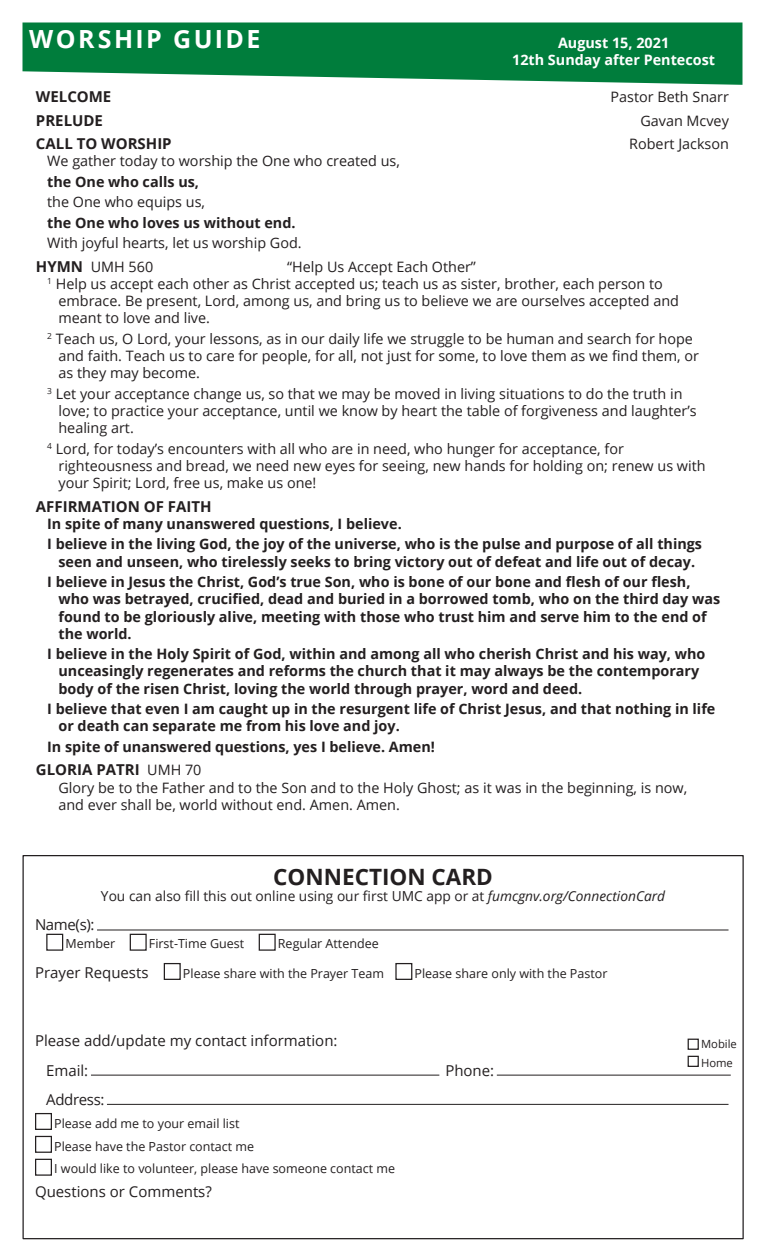
<style>
.page{position:relative;width:765px;height:1260px;background:#fff}
.page>*{position:absolute;margin:0;border:0;box-sizing:border-box;transform-origin:0 0}
.t1{font:700 25px "Open Sans";letter-spacing:.095em;color:#fff}
.t2{font:700 22.5px "Open Sans";color:#231f20}
.t3{font:15px "Open Sans";color:#231f20}
.t4{font:700 15px "Open Sans";color:#231f20}
.t5{font:15px "Open Sans";letter-spacing:-.025em;color:#231f20}
.Litany_Block{font:14.38px/17.2px "Open Sans";color:#231f20}
.Litany_Block-2{font:700 14.38px/17.2px "Open Sans";color:#231f20}
.Litany_Block-3{font:700 14.38px/17.2px "Open Sans";color:#fff;text-align:center}
.t6{font:13.75px "Open Sans";color:#231f20}
.t7{font:12.5px "Open Sans";color:#231f20}
.t8{font:11.25px "Open Sans";color:#231f20}
.s1{font-weight:700;font-size:15px}
.s2{font-weight:400;font-size:14.38px}
.s3{font-style:italic}
</style>
<div class="page">
<svg style="left:22px;top:22px;width:720px;height:63px;background:#1e8c53"></svg>
<hr style="left:97px;top:930px;width:632px;height:1px;background:#231f20">
<div style="left:46px;top:934px;width:17px;height:17px;border:1px solid #231f20"></div>
<div style="left:130px;top:934px;width:17px;height:17px;border:1px solid #231f20"></div>
<div style="left:259px;top:934px;width:17px;height:17px;border:1px solid #231f20"></div>
<div style="left:164px;top:963px;width:17px;height:17px;border:1px solid #231f20"></div>
<div style="left:395px;top:963px;width:17px;height:17px;border:1px solid #231f20"></div>
<hr style="left:91px;top:1075px;width:348px;height:1px;background:#231f20">
<hr style="left:497px;top:1075px;width:234px;height:1px;background:#231f20">
<hr style="left:107px;top:1104px;width:622px;height:1px;background:#231f20">
<div style="left:35px;top:1113px;width:17px;height:17px;border:1px solid #231f20"></div>
<div style="left:35px;top:1136px;width:17px;height:17px;border:1px solid #231f20"></div>
<div style="left:35px;top:1159px;width:17px;height:17px;border:1px solid #231f20"></div>
<div style="left:688px;top:1039px;width:11px;height:11px;border:1px solid #231f20"></div>
<div style="left:688px;top:1056px;width:11px;height:11px;border:1px solid #231f20"></div>
<p class="t1" style="left:29px;top:22px;width:233px">WORSHIP GUIDE</p>
<p class="Litany_Block-3" style="left:512px;top:34px;width:204px">August 15, 2021<br>12th Sunday after Pentecost</p>
<p class="t4" style="left:36px;top:86px;width:77px">WELCOME</p>
<p class="Litany_Block" style="left:611px;top:88px;width:120px">Pastor Beth Snarr</p>
<p class="t4" style="left:36px;top:110px;width:69px">PRELUDE</p>
<p class="Litany_Block" style="left:640px;top:111px;width:90px">Gavan Mcvey</p>
<p class="t4" style="left:36px;top:133px;width:137px">CALL TO WORSHIP</p>
<p class="Litany_Block" style="left:629px;top:135px;width:101px">Robert Jackson</p>
<p class="Litany_Block" style="left:47px;top:152px;width:354px">We gather today to worship the One who created us,</p>
<p class="Litany_Block-2" style="left:47px;top:173px;width:153px">the One who calls us,</p>
<p class="Litany_Block" style="left:47px;top:193px;width:159px">the One who equips us,</p>
<p class="Litany_Block-2" style="left:47px;top:213px;width:250px">the One who loves us without end.</p>
<p class="Litany_Block" style="left:47px;top:234px;width:256px">With joyful hearts, let us worship God.</p>
<p class="Litany_Block" style="left:36px;top:257px;width:119px"><span class="s1">HYMN</span> UMH 560</p>
<p class="Litany_Block" style="left:287px;top:257px;width:190px">“Help Us Accept Each Other”</p>
<p class="Litany_Block" style="left:58px;top:275px;width:622px;text-indent:-11px"><sup>1</sup> Help us accept each other as Christ accepted us; teach us as sister, brother, each person to embrace. Be present, Lord, among us, and bring us to believe we are ourselves accepted and meant to love and live.</p>
<p class="Litany_Block" style="left:58px;top:330px;width:642px;text-indent:-11px"><sup>2</sup> Teach us, O Lord, your lessons, as in our daily life we struggle to be human and search for hope and faith. Teach us to care for people, for all, not just for some, to love them as we find them, or as they may become.</p>
<p class="Litany_Block" style="left:58px;top:384px;width:640px;text-indent:-11px"><sup>3</sup> Let your acceptance change us, so that we may be moved in living situations to do the truth in love; to practice your acceptance, until we know by heart the table of forgiveness and laughter’s healing art.</p>
<p class="Litany_Block" style="left:58px;top:439px;width:649px;text-indent:-11px"><sup>4</sup> Lord, for today’s encounters with all who are in need, who hunger for acceptance, for righteousness and bread, we need new eyes for seeing, new hands for holding on; renew us with your Spirit; Lord, free us, make us one!</p>
<p class="t4" style="left:36px;top:496px;width:177px">AFFIRMATION OF FAITH</p>
<p class="Litany_Block-2" style="left:47px;top:515px;width:356px">In spite of many unanswered questions, I believe.</p>
<p class="Litany_Block-2" style="left:47px;top:535px;width:656px;text-align:center">I believe in the living God, the joy of the universe, who is the pulse and purpose of all things seen and unseen, who tirelessly seeks to bring victory out of defeat and life out of decay.</p>
<p class="Litany_Block-2" style="left:58px;top:573px;width:663px;text-indent:-11px">I believe in Jesus the Christ, God’s true Son, who is bone of our bone and flesh of our flesh, who was betrayed, crucified, dead and buried in a borrowed tomb, who on the third day was found to be gloriously alive, meeting with those who trust him and serve him to the end of the world.</p>
<p class="Litany_Block-2" style="left:58px;top:645px;width:649px;text-indent:-11px">I believe in the Holy Spirit of God, within and among all who cherish Christ and his way, who unceasingly regenerates and reforms the church that it may always be the contemporary body of the risen Christ, loving the world through prayer, word and deed.</p>
<p class="Litany_Block-2" style="left:58px;top:700px;width:658px;text-indent:-11px">I believe that even I am caught up in the resurgent life of Christ Jesus, and that nothing in life or death can separate me from his love and joy.</p>
<p class="Litany_Block-2" style="left:47px;top:738px;width:389px">In spite of unanswered questions, yes I believe. Amen!</p>
<p class="t4" style="left:36px;top:759px;width:167px">GLORIA PATRI <span class="s2">UMH 70</span></p>
<p class="Litany_Block" style="left:58px;top:778px;width:630px">Glory be to the Father and to the Son and to the Holy Ghost; as it was in the beginning, is now, and ever shall be, world without end. Amen. Amen.</p>
<p class="t2" style="left:273px;top:861px;width:221px">CONNECTION CARD</p>
<p class="t6" style="left:101px;top:887px;width:566px">You can also fill this out online using our first UMC app or at <span class="s3">fumcgnv.org/ConnectionCard</span></p>
<p class="t3" style="left:35px;top:915px;width:61px">Name(s):</p>
<p class="t7" style="left:66px;top:935px;width:51px">Member</p>
<p class="t7" style="left:149px;top:935px;width:97px">First-Time Guest</p>
<p class="t7" style="left:278px;top:935px;width:102px">Regular Attendee</p>
<p class="t3" style="left:35px;top:962px;width:115px">Prayer Requests</p>
<p class="t7" style="left:183px;top:965px;width:203px">Please share with the Prayer Team</p>
<p class="t7" style="left:415px;top:965px;width:194px">Please share only with the Pastor</p>
<p class="t3" style="left:35px;top:1031px;width:304px">Please add/update my contact information:</p>
<p class="t3" style="left:46px;top:1060px;width:44px">Email:</p>
<p class="t3" style="left:445px;top:1060px;width:50px">Phone:</p>
<p class="t5" style="left:46px;top:1089px;width:60px">Address:</p>
<p class="t7" style="left:54px;top:1115px;width:187px">Please add me to your email list</p>
<p class="t7" style="left:54px;top:1137px;width:201px">Please have the Pastor contact me</p>
<p class="t7" style="left:54px;top:1160px;width:342px">I would like to volunteer, please have someone contact me</p>
<p class="t3" style="left:35px;top:1181px;width:178px">Questions or Comments?</p>
<p class="t8" style="left:701px;top:1036px;width:37px">Mobile</p>
<p class="t8" style="left:701px;top:1055px;width:33px">Home</p>
</div>
